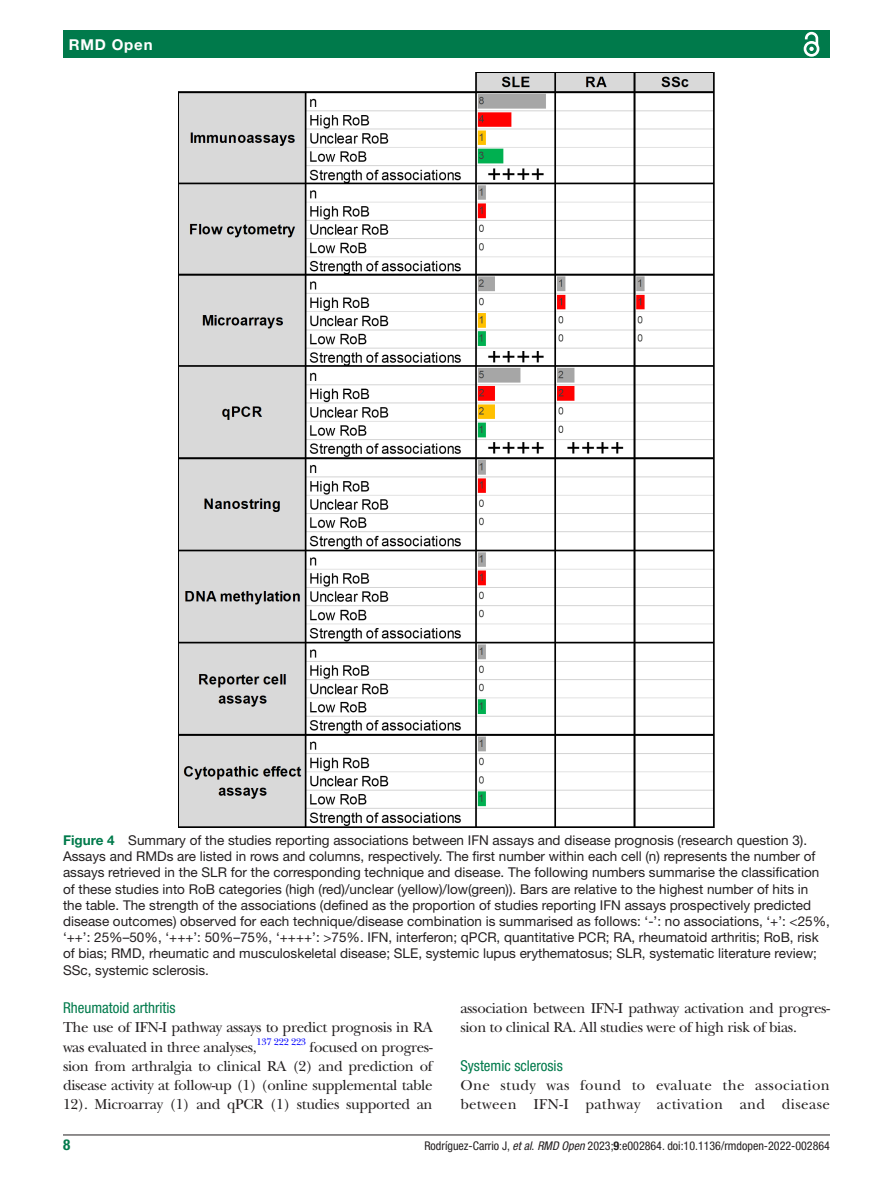
<style>
.page{position:relative;width:893px;height:1191px;background:#fff}
.page>*{position:absolute;margin:0;border:0;box-sizing:border-box;transform-origin:0 0}
.t1{font:15px/19.2px "New Baskerville";letter-spacing:-.02em;color:#231f20}
.t2{font:15px/19px "New Baskerville";letter-spacing:.025em;color:#231f20}
.t3{font:condensed 15px "Helvetica Neue LT Std";color:#007a4b}
.t4{font:700 15px "Helvetica Neue LT Std";letter-spacing:.055em;color:#fff}
.t5{font:700 condensed 15px "Helvetica Neue LT Std";color:#007a4b}
.t6{font:13.5px/16.2px "Helvetica Neue LT Std";color:#231f20}
.t7{font:condensed 12px "Helvetica Neue LT Std";color:#231f20}
.t8{font:9.9px "New Baskerville";letter-spacing:-.025em;color:#00f}
.s1{font-weight:700;color:#007a4b}
.s2{font-style:italic}
.s3{font-weight:700}
</style>
<div class="page">
<hr style="left:63px;top:1134px;width:767px;height:1px;background:#231f20">
<div style="left:63px;top:31px;width:767px;height:27px;background:#007a4b"></div>
<svg style="left:803px;top:31px;width:17px;height:26px"></svg>
<img style="left:178px;top:73px;width:537px;height:754px">
<p class="t4" style="left:69px;top:35px;width:85px">RMD Open</p>
<p class="t6" style="left:63px;top:831px;width:768px"><span class="s1">Figure 4</span> Summary of the studies reporting associations between IFN assays and disease prognosis (research question 3).<br>Assays and RMDs are listed in rows and columns, respectively. The first number within each cell (n) represents the number of assays retrieved in the SLR for the corresponding technique and disease. The following numbers summarise the classification of these studies into RoB categories (high (red)/unclear (yellow)/low(green)). Bars are relative to the highest number of hits in the table. The strength of the associations (defined as the proportion of studies reporting IFN assays prospectively predicted disease outcomes) observed for each technique/disease combination is summarised as follows: ‘-’: no associations, ‘+’: &lt;25%, ‘++’: 25%–50%, ‘+++’: 50%–75%, ‘++++’: &gt;75%. IFN, interferon; qPCR, quantitative PCR; RA, rheumatoid arthritis; RoB, risk of bias; RMD, rheumatic and musculoskeletal disease; SLE, systemic lupus erythematosus; SLR, systematic literature review; SSc, systemic sclerosis.</p>
<p class="t3" style="left:63px;top:999px;width:114px">Rheumatoid arthritis</p>
<p class="t1" style="left:63px;top:1018px;width:371px">The use of IFN-I pathway assays to predict prognosis in RA was evaluated in three analyses,</p>
<p class="t8" style="left:257px;top:1035px;width:51px">137 222 223</p>
<p class="t1" style="left:63px;top:1037px;width:371px;text-align:justify;text-indent:247px">focused on progres&shy;sion from arthralgia to clinical RA (2) and prediction of disease activity at follow-up (1) (online supplemental table 12). Microarray (1) and qPCR (1) studies supported an</p>
<p class="t1" style="left:460px;top:998px;width:371px">association between IFN-I pathway activation and progres&shy;sion to clinical RA. All studies were of high risk of bias.</p>
<p class="t3" style="left:460px;top:1057px;width:104px">Systemic sclerosis</p>
<p class="t2" style="left:460px;top:1076px;width:371px">One study was found to evaluate the association between IFN-I pathway activation and disease</p>
<p class="t5" style="left:63px;top:1135px;width:9px">8</p>
<p class="t7" style="left:424px;top:1138px;width:407px">Rodríguez-Carrio J, <span class="s2">et al</span>. <span class="s2">RMD Open</span> 2023;<span class="s3">9</span>:e002864. doi:10.1136/rmdopen-2022-002864</p>
</div>
